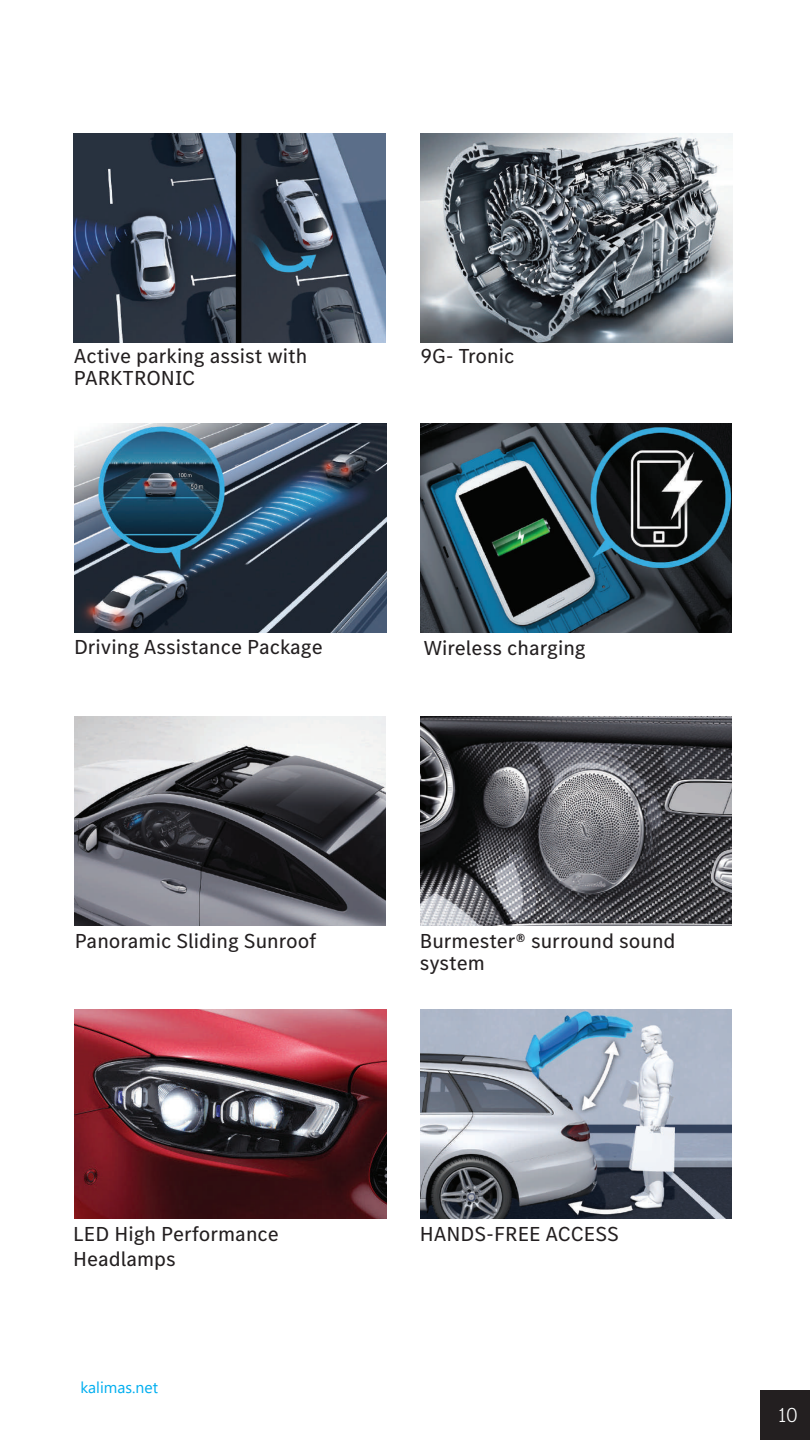
<style>
.page{position:relative;width:810px;height:1440px;background:#fff}
.page>*{position:absolute;margin:0;border:0;box-sizing:border-box;transform-origin:0 0}
.t1{font:21px/22.5px "MB Corpo S Text";color:#231f20}
.t2{font:300 21px "MB Corpo S Text";color:#fdfefe}
.t3{font:15.75px "Segoe UI";color:#00aeef}
</style>
<div class="page">
<div style="left:761px;top:1391px;width:49px;height:49px;background:#231f20"></div>
<img style="left:74px;top:133px;width:311px;height:209px">
<img style="left:421px;top:424px;width:311px;height:209px">
<img style="left:420px;top:1010px;width:311px;height:209px">
<img style="left:421px;top:133px;width:311px;height:209px">
<img style="left:421px;top:717px;width:311px;height:209px">
<img style="left:75px;top:717px;width:311px;height:209px">
<img style="left:75px;top:1010px;width:311px;height:209px">
<img style="left:75px;top:424px;width:311px;height:209px">
<p class="t1" style="left:74px;top:343px;width:235px">Active parking assist with<br>PARKTRONIC</p>
<p class="t1" style="left:421px;top:343px;width:95px">9G- Tronic</p>
<p class="t1" style="left:74px;top:635px;width:250px">Driving Assistance Package</p>
<p class="t1" style="left:423px;top:635px;width:164px">Wireless charging</p>
<p class="t1" style="left:75px;top:928px;width:243px">Panoramic Sliding Sunroof</p>
<p class="t1" style="left:420px;top:928px;width:257px">Burmester® surround sound system</p>
<p class="t1" style="left:73px;top:1220px;width:207px;line-height:25.2px">LED High Performance<br>Headlamps</p>
<p class="t1" style="left:420px;top:1222px;width:201px">HANDS-FREE ACCESS</p>
<p class="t3" style="left:80px;top:1373px;width:79px">kalimas.net</p>
<p class="t2" style="left:779px;top:1401px;width:21px">10</p>
</div>
